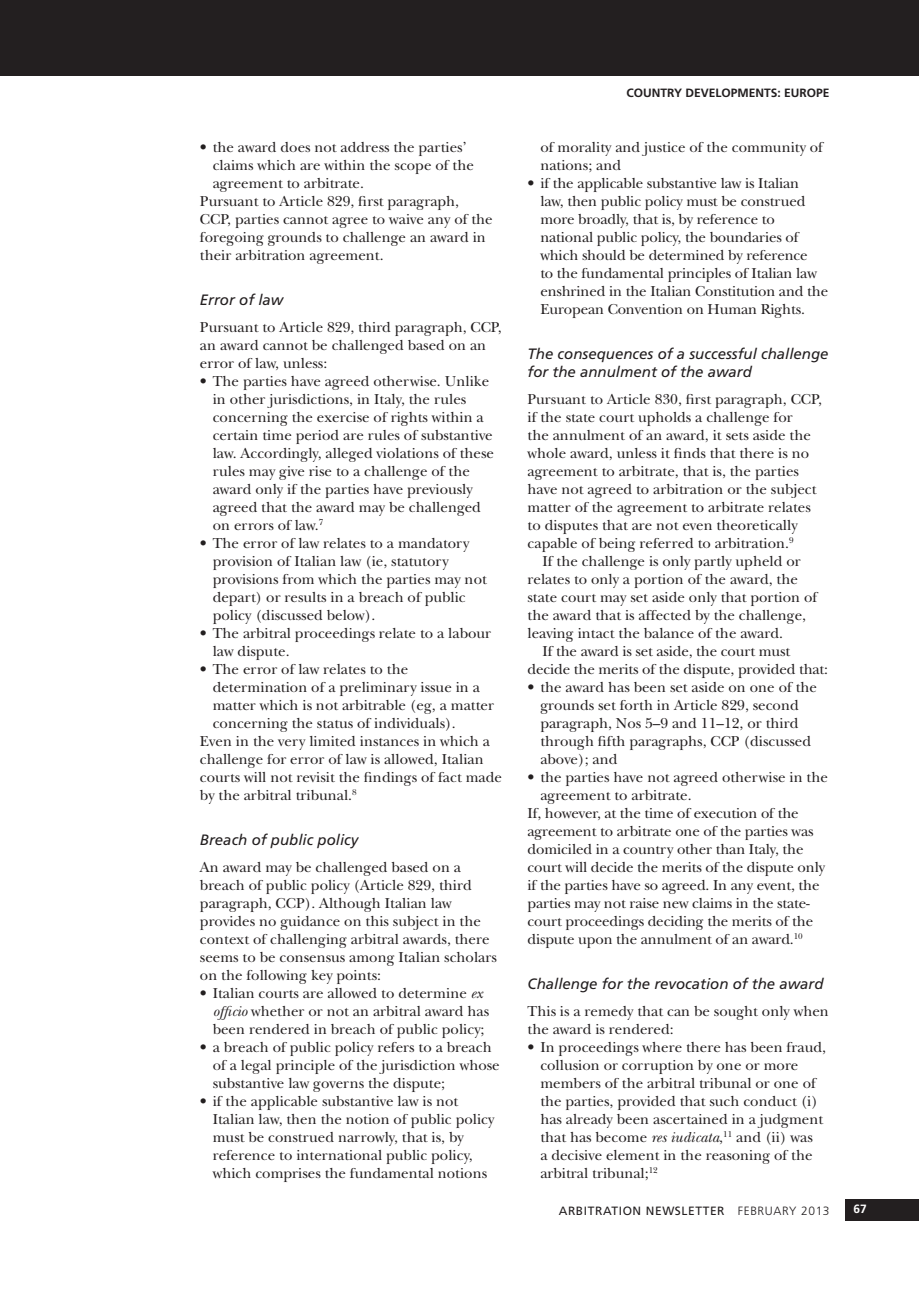
<style>
.page{position:relative;width:919px;height:1289px;background:#fff}
.page>*{position:absolute;margin:0;border:0;box-sizing:border-box;transform-origin:0 0}
.List__bullet_points{font:15px/18px "New Baskerville";color:#231f20}
.bodycopy_1st_para{font:15px/18px "New Baskerville";color:#231f20}
.bodycopy{font:15px/18px "New Baskerville";color:#231f20}
.d_head{font:italic 15px/18px "Frutiger";color:#231f20}
.t1{font:12px "Frutiger";letter-spacing:.05em;color:#231f20}
.running_head{font:700 12px "Frutiger";color:#231f20}
.t2{font:700 12px "Frutiger";color:#fff}
.s1{font-style:italic}
.s2{font-weight:300}
</style>
<div class="page">
<div style="left:845px;top:1199px;width:73px;height:21px;background:#231f20"></div>
<div style="left:0;top:0;width:918px;height:76px;background:#231f20"></div>
<p class="List__bullet_points" style="left:213px;top:138px;width:262px;text-indent:-13px">• the award does not address the parties’ claims which are within the scope of the agreement to arbitrate.</p>
<p class="bodycopy_1st_para" style="left:200px;top:192px;width:294px">Pursuant to Article 829, first paragraph, CCP, parties cannot agree to waive any of the foregoing grounds to challenge an award in their arbitration agreement.</p>
<p class="d_head" style="left:200px;top:290px;width:85px">Error of law</p>
<p class="bodycopy_1st_para" style="left:200px;top:318px;width:303px">Pursuant to Article 829, third paragraph, CCP, an award cannot be challenged based on an error of law, unless:</p>
<p class="List__bullet_points" style="left:213px;top:372px;width:283px;text-indent:-13px">• The parties have agreed otherwise. Unlike in other jurisdictions, in Italy, the rules concerning the exercise of rights within a certain time period are rules of substantive law. Accordingly, alleged violations of these rules may give rise to a challenge of the award only if the parties have previously agreed that the award may be challenged on errors of law.<sup>7</sup></p>
<p class="List__bullet_points" style="left:213px;top:534px;width:275px;text-indent:-13px">• The error of law relates to a mandatory provision of Italian law (ie, statutory provisions from which the parties may not depart) or results in a breach of public policy (discussed below).</p>
<p class="List__bullet_points" style="left:213px;top:624px;width:280px;text-indent:-13px">• The arbitral proceedings relate to a labour law dispute.</p>
<p class="List__bullet_points" style="left:213px;top:660px;width:283px;text-indent:-13px">• The error of law relates to the determination of a preliminary issue in a matter which is not arbitrable (eg, a matter concerning the status of individuals).</p>
<p class="bodycopy_1st_para" style="left:200px;top:732px;width:303px">Even in the very limited instances in which a challenge for error of law is allowed, Italian courts will not revisit the findings of fact made by the arbitral tribunal.<sup>8</sup></p>
<p class="d_head" style="left:200px;top:830px;width:160px">Breach of public policy</p>
<p class="bodycopy_1st_para" style="left:200px;top:857px;width:298px">An award may be challenged based on a breach of public policy (Article 829, third paragraph, CCP). Although Italian law provides no guidance on this subject in the context of challenging arbitral awards, there seems to be consensus among Italian scholars on the following key points:</p>
<p class="List__bullet_points" style="left:213px;top:983px;width:278px;text-indent:-13px">• Italian courts are allowed to determine <span class="s1">ex officio</span> whether or not an arbitral award has been rendered in breach of public policy;</p>
<p class="List__bullet_points" style="left:213px;top:1037px;width:288px;text-indent:-13px">• a breach of public policy refers to a breach of a legal principle of the jurisdiction whose substantive law governs the dispute;</p>
<p class="List__bullet_points" style="left:213px;top:1091px;width:283px;text-indent:-13px">• if the applicable substantive law is not Italian law, then the notion of public policy must be construed narrowly, that is, by reference to international public policy, which comprises the fundamental notions</p>
<p class="running_head" style="left:626px;top:86px;width:204px">COUNTRY DEVELOPMENTS: EUROPE</p>
<p class="List__bullet_points" style="left:540px;top:138px;width:284px">of morality and justice of the community of nations; and</p>
<p class="List__bullet_points" style="left:540px;top:174px;width:289px;text-indent:-13px">• if the applicable substantive law is Italian<br>law, then public policy must be construed more broadly, that is, by reference to national public policy, the boundaries of which should be determined by reference<br>to the fundamental principles of Italian law enshrined in the Italian Constitution and the European Convention on Human Rights.</p>
<p class="d_head" style="left:527px;top:344px;width:302px">The consequences of a successful challenge for the annulment of the award</p>
<p class="bodycopy_1st_para" style="left:527px;top:390px;width:296px">Pursuant to Article 830, first paragraph, CCP, if the state court upholds a challenge for<br>the annulment of an award, it sets aside the whole award, unless it finds that there is no agreement to arbitrate, that is, the parties have not agreed to arbitration or the subject matter of the agreement to arbitrate relates to disputes that are not even theoretically capable of being referred to arbitration.<sup>9</sup></p>
<p class="bodycopy" style="left:527px;top:552px;width:291px;text-indent:15px">If the challenge is only partly upheld or relates to only a portion of the award, the state court may set aside only that portion of the award that is affected by the challenge, leaving intact the balance of the award.</p>
<p class="bodycopy" style="left:527px;top:642px;width:302px;text-indent:15px">If the award is set aside, the court must decide the merits of the dispute, provided that:</p>
<p class="List__bullet_points" style="left:540px;top:678px;width:278px;text-indent:-13px">• the award has been set aside on one of the grounds set forth in Article 829, second paragraph, Nos 5–9 and 11–12, or third through fifth paragraphs, CCP (discussed above); and</p>
<p class="List__bullet_points" style="left:540px;top:768px;width:289px;text-indent:-13px">• the parties have not agreed otherwise in the agreement to arbitrate.</p>
<p class="bodycopy_1st_para" style="left:527px;top:804px;width:299px">If, however, at the time of execution of the agreement to arbitrate one of the parties was domiciled in a country other than Italy, the court will decide the merits of the dispute only if the parties have so agreed. In any event, the parties may not raise new claims in the state&shy;court proceedings deciding the merits of the dispute upon the annulment of an award.<sup>10</sup></p>
<p class="d_head" style="left:527px;top:974px;width:297px">Challenge for the revocation of the award</p>
<p class="bodycopy_1st_para" style="left:527px;top:1001px;width:303px">This is a remedy that can be sought only when the award is rendered:</p>
<p class="List__bullet_points" style="left:540px;top:1037px;width:287px;text-indent:-13px">• In proceedings where there has been fraud, collusion or corruption by one or more members of the arbitral tribunal or one of the parties, provided that such conduct (i) has already been ascertained in a judgment that has become <span class="s1">res iudicata</span>,<sup>11</sup> and (ii) was<br>a decisive element in the reasoning of the arbitral tribunal;<sup>12</sup></p>
<p class="t1" style="left:558px;top:1203px;width:272px">ARBITRATION NEWSLETTER <span class="s2">FEBRUARY 2013</span></p>
<p class="t2" style="left:853px;top:1202px;width:15px">67</p>
</div>
